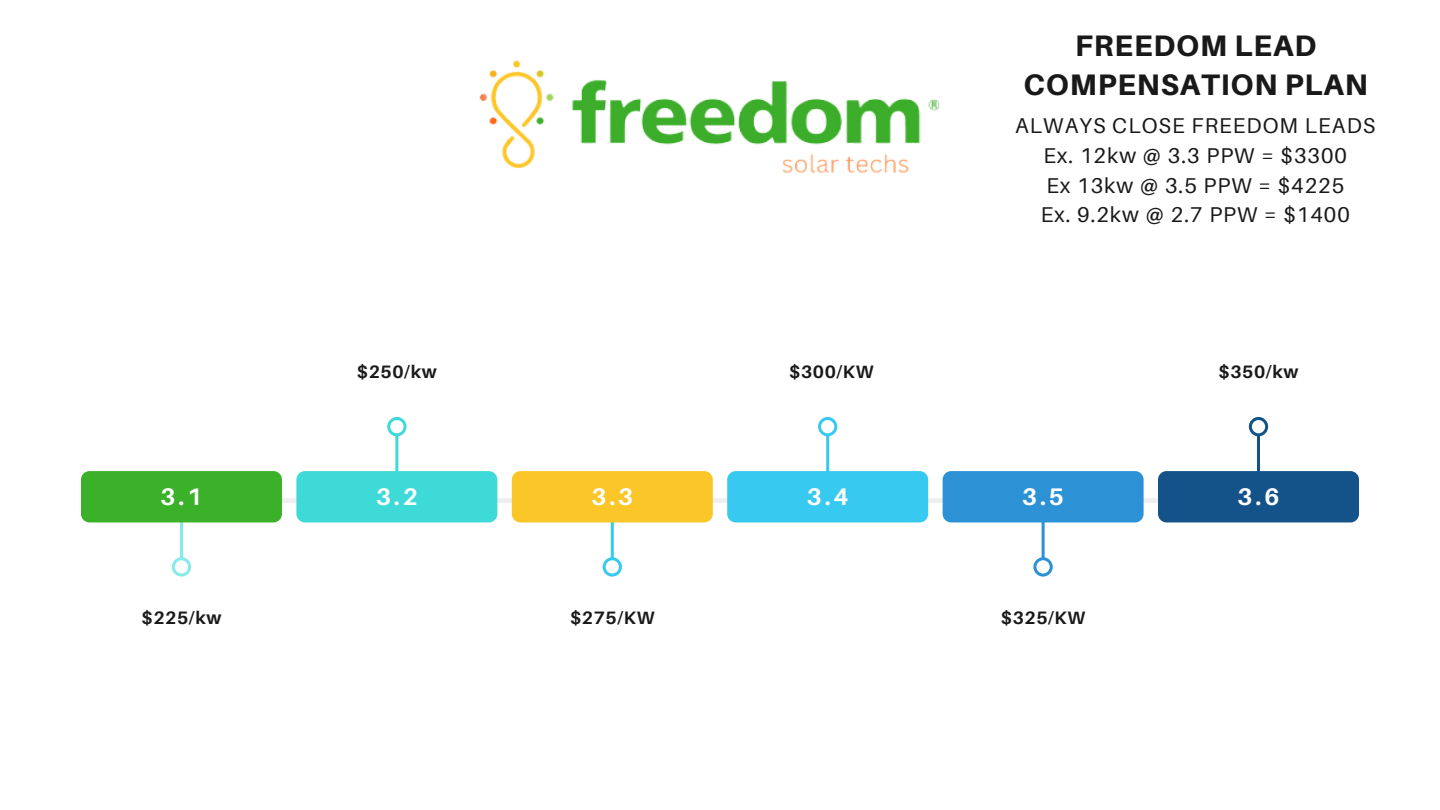
<style>
.page{position:relative;width:1440px;height:810px;background:#fff}
.page>*{position:absolute;margin:0;border:0;box-sizing:border-box;transform-origin:0 0}
.t1{font:800 29.7px/38.3px "Aileron";letter-spacing:.03em;color:#191919;text-align:center}
.t2{font:700 24px "Aileron";color:#fff}
.t3{font:21.4px/29.7px "Aileron";letter-spacing:.05em;color:#191919;text-align:center}
.t4{font:700 18px "Aileron";letter-spacing:.03em;color:#191919}
</style>
<div class="page">
<div style="left:165px;top:498px;width:1095px;height:5px;background:#efefef"></div>
<svg style="left:172px;top:522px;width:19px;height:55px"></svg>
<div style="left:81px;top:471px;width:201px;height:51px;background:#3bb029;border-radius:8px"></div>
<svg style="left:387px;top:417px;width:20px;height:54px"></svg>
<div style="left:296px;top:471px;width:201px;height:51px;background:#3edad8;border-radius:8px"></div>
<svg style="left:603px;top:522px;width:19px;height:55px"></svg>
<div style="left:512px;top:471px;width:201px;height:51px;background:#fbc628;border-radius:8px"></div>
<svg style="left:818px;top:417px;width:19px;height:54px"></svg>
<div style="left:727px;top:471px;width:201px;height:51px;background:#37c9ef;border-radius:8px"></div>
<svg style="left:1033px;top:522px;width:20px;height:55px"></svg>
<div style="left:943px;top:471px;width:201px;height:51px;background:#2c92d5;border-radius:8px"></div>
<svg style="left:1249px;top:417px;width:19px;height:54px"></svg>
<div style="left:1158px;top:471px;width:201px;height:51px;background:#13538a;border-radius:8px"></div>
<img style="left:479px;top:60px;width:461px;height:113px">
<h1 class="t1" style="left:1024px;top:26px;width:346px">FREEDOM LEAD<br>COMPENSATION PLAN</h1>
<p class="t3" style="left:1015px;top:110px;width:362px">ALWAYS CLOSE FREEDOM LEADS<br>Ex. 12kw @ 3.3 PPW = $3300<br>Ex 13kw @ 3.5 PPW = $4225<br>Ex. 9.2kw @ 2.7 PPW = $1400</p>
<p class="t4" style="left:357px;top:361px;width:81px">$250/kw</p>
<p class="t4" style="left:789px;top:361px;width:86px">$300/KW</p>
<p class="t4" style="left:1219px;top:361px;width:81px">$350/kw</p>
<p class="t2" style="left:161px;top:481px;width:43px">3.1</p>
<p class="t2" style="left:376px;top:481px;width:43px">3.2</p>
<p class="t2" style="left:591px;top:481px;width:43px">3.3</p>
<p class="t2" style="left:807px;top:481px;width:43px">3.4</p>
<p class="t2" style="left:1022px;top:481px;width:43px">3.5</p>
<p class="t2" style="left:1238px;top:481px;width:43px">3.6</p>
<p class="t4" style="left:142px;top:606px;width:81px">$225/kw</p>
<p class="t4" style="left:570px;top:606px;width:86px">$275/KW</p>
<p class="t4" style="left:1001px;top:606px;width:86px">$325/KW</p>
</div>
